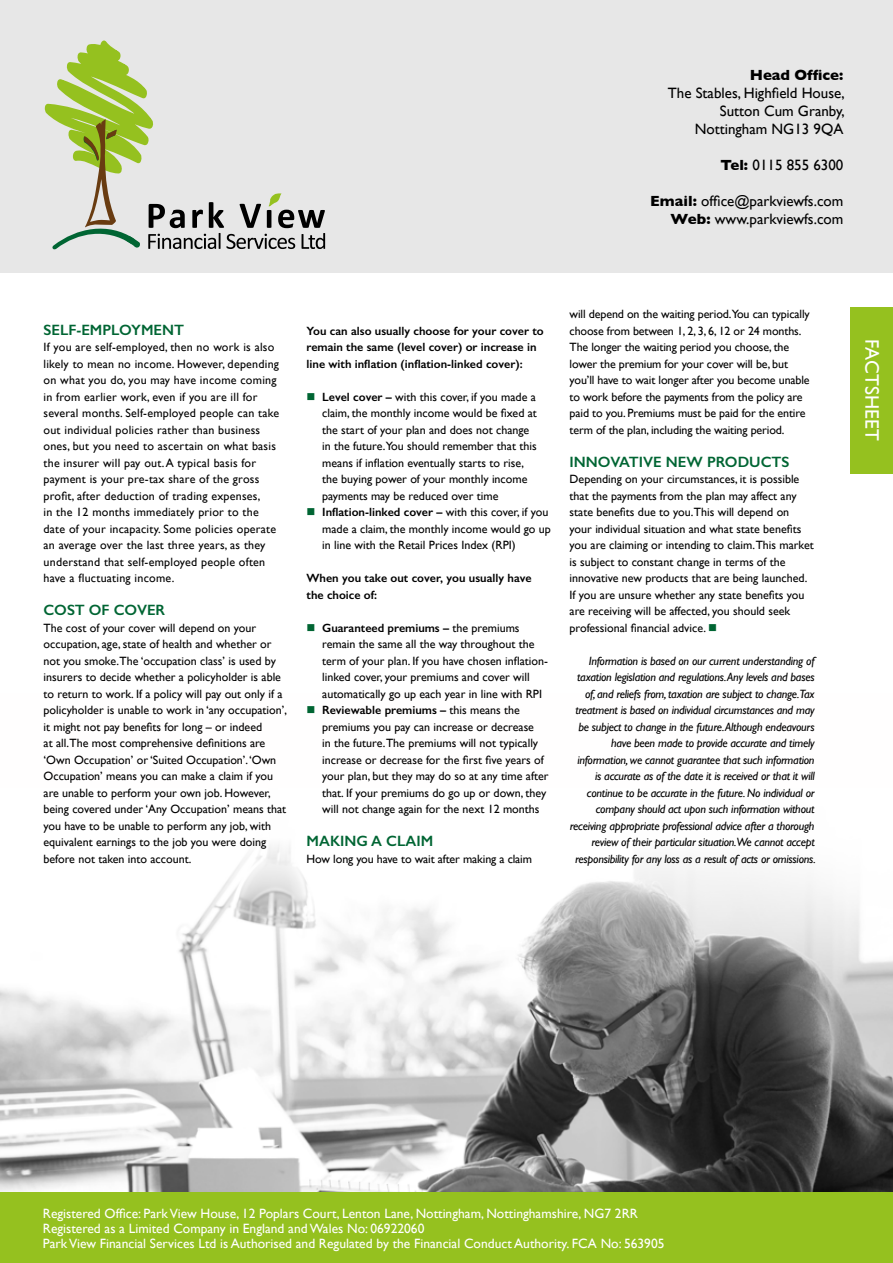
<style>
.page{position:relative;width:893px;height:1263px;background:#fff}
.page>*{position:absolute;margin:0;border:0;box-sizing:border-box;transform-origin:0 0}
.t1{font:19.5px "Gill Sans";letter-spacing:.01em;color:#fff}
.t2{font:15px/18px "Gill Sans";color:#000;text-align:right}
.t3{font:600 15px "Gill Sans";color:#006533}
.t4{font:700 15px "Gill Sans";color:#000}
.t5{font:13.5px/15px "Gill Sans";color:#fff}
.t6{font:12px/16.5px "Gill Sans";color:#000}
.t7{font:italic 12px/16.5px "Gill Sans";letter-spacing:-.02em;color:#000;text-align:right}
.t8{font:12px/16.5px "Gill Sans";letter-spacing:.02em;color:#000}
.t9{font:600 12px/16.5px "Gill Sans";color:#000}
.s1{font-weight:700}
.s2{color:#006533}
.s3{font-weight:600}
</style>
<div class="page">
<img style="left:0;top:845px;width:893px;height:348px">
<div style="left:0;top:0;width:893px;height:273px;background:#e7e7e7"></div>
<div style="left:851px;top:307px;width:42px;height:166px;background:#95c11f"></div>
<div style="left:0;top:1193px;width:893px;height:70px;background:#95c11f"></div>
<svg style="left:44px;top:40px;width:281px;height:210px"></svg>
<p class="t4" style="left:750px;top:66px;width:95px">Head Office:</p>
<p class="t2" style="left:668px;top:83px;width:179px">The Stables, Highfield House,<br>Sutton Cum Granby,<br>Nottingham NG13 9QA</p>
<p class="t2" style="left:721px;top:155px;width:124px"><span class="s1">Tel:</span> 0115 855 6300</p>
<p class="t2" style="left:650px;top:191px;width:195px"><span class="s1">Email:</span> office@parkviewfs.com<br><span class="s1">Web:</span> www.parkviewfs.com</p>
<p class="t3" style="left:44px;top:320px;width:142px">SELF-EMPLOYMENT</p>
<p class="t8" style="left:44px;top:339px;width:237px">If you are self-employed, then no work is also likely to mean no income. However, depending on what you do, you may have income coming in from earlier work, even if you are ill for several months. Self-employed people can take out individual policies rather than business ones, but you need to ascertain on what basis the insurer will pay out. A typical basis for payment is your pre-tax share of the gross profit, after deduction of trading expenses,<br>in the 12 months immediately prior to the date of your incapacity. Some policies operate an average over the last three years, as they understand that self-employed people often have a fluctuating income.</p>
<p class="t3" style="left:44px;top:601px;width:123px">COST OF COVER</p>
<p class="t6" style="left:44px;top:619px;width:245px">The cost of your cover will depend on your occupation, age, state of health and whether or not you smoke.The ‘occupation class’ is used by insurers to decide whether a policyholder is able to return to work. If a policy will pay out only if a policyholder is unable to work in ‘any occupation’, it might not pay benefits for long – or indeed<br>at all.The most comprehensive definitions are ‘Own Occupation’ or ‘Suited Occupation’. ‘Own Occupation’ means you can make a claim if you are unable to perform your own job. However, being covered under ‘Any Occupation’ means that you have to be unable to perform any job, with equivalent earnings to the job you were doing before not taken into account.</p>
<p class="t9" style="left:307px;top:322px;width:239px">You can also usually choose for your cover to remain the same (level cover) or increase in line with inflation (inflation-linked cover):</p>
<p class="t6" style="left:322px;top:388px;width:216px;text-indent:-16px"><span class="s2">■</span> <span class="s3">Level cover –</span> with this cover, if you made a claim, the monthly income would be fixed at the start of your plan and does not change in the future.You should remember that this means if inflation eventually starts to rise, the buying power of your monthly income payments may be reduced over time</p>
<p class="t6" style="left:322px;top:504px;width:230px;text-indent:-16px"><span class="s2">■</span> <span class="s3">Inflation-linked cover –</span> with this cover, if you made a claim, the monthly income would go up in line with the Retail Prices Index (RPI)</p>
<p class="t9" style="left:307px;top:570px;width:227px">When you take out cover, you usually have the choice of:</p>
<p class="t6" style="left:322px;top:619px;width:227px;text-indent:-16px"><span class="s2">■</span> <span class="s3">Guaranteed premiums –</span> the premiums remain the same all the way throughout the term of your plan. If you have chosen inflation&shy;linked cover, your premiums and cover will automatically go up each year in line with RPI</p>
<p class="t6" style="left:322px;top:702px;width:228px;text-indent:-16px"><span class="s2">■</span> <span class="s3">Reviewable premiums –</span> this means the premiums you pay can increase or decrease<br>in the future.The premiums will not typically increase or decrease for the first five years of your plan, but they may do so at any time after that. If your premiums do go up or down, they will not change again for the next 12 months</p>
<p class="t3" style="left:307px;top:832px;width:128px">MAKING A CLAIM</p>
<p class="t6" style="left:307px;top:850px;width:227px">How long you have to wait after making a claim</p>
<p class="t6" style="left:570px;top:306px;width:242px">will depend on the waiting period.You can typically choose from between 1, 2, 3, 6, 12 or 24 months.<br>The longer the waiting period you choose, the lower the premium for your cover will be, but you’ll have to wait longer after you become unable to work before the payments from the policy are paid to you. Premiums must be paid for the entire term of the plan, including the waiting period.</p>
<p class="t3" style="left:570px;top:452px;width:221px">INNOVATIVE NEW PRODUCTS</p>
<p class="t6" style="left:570px;top:471px;width:246px">Depending on your circumstances, it is possible that the payments from the plan may affect any state benefits due to you.This will depend on your individual situation and what state benefits you are claiming or intending to claim.This market is subject to constant change in terms of the innovative new products that are being launched.<br>If you are unsure whether any state benefits you are receiving will be affected, you should seek professional financial advice. <span class="s2">■</span></p>
<p class="t7" style="left:570px;top:652px;width:248px">Information is based on our current understanding of taxation legislation and regulations.Any levels and bases of, and reliefs from, taxation are subject to change.Tax treatment is based on individual circumstances and may be subject to change in the future.Although endeavours have been made to provide accurate and timely information, we cannot guarantee that such information is accurate as of the date it is received or that it will continue to be accurate in the future. No individual or company should act upon such information without receiving appropriate professional advice after a thorough review of their particular situation.We cannot accept responsibility for any loss as a result of acts or omissions.</p>
<h1 class="t1" style="left:883px;top:339px;width:104px;rotate:90deg">FACTSHEET</h1>
<p class="t5" style="left:43px;top:1205px;width:623px">Registered Office: Park View House, 12 Poplars Court, Lenton Lane, Nottingham, Nottinghamshire, NG7 2RR<br>Registered as a Limited Company in England and Wales No: 06922060<br>Park View Financial Services Ltd is Authorised and Regulated by the Financial Conduct Authority. FCA No: 563905</p>
</div>
